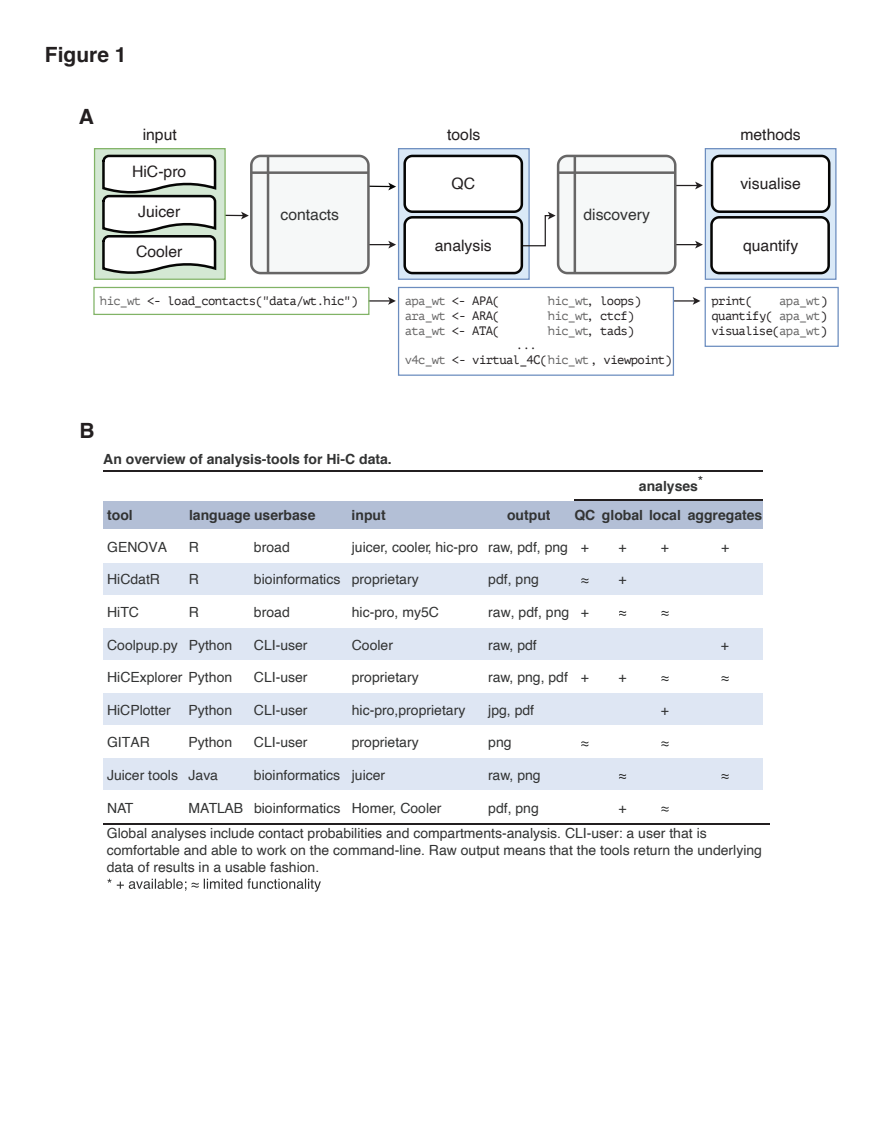
<style>
.page{position:relative;width:883px;height:1141px;background:#fff}
.page>*{position:absolute;margin:0;border:0;box-sizing:border-box;transform-origin:0 0}
.t1{font:21px "font 0000000025 bb 3961";color:#231f20}
.t2{font:15.75px "font 0000000025 bb 3961";color:#231f20}
.t3{font:15.75px "font 0000000025 bb 3961";color:#323333}
.t4{font:14px/25.7px "font 0000000025 bb 3961";color:#323333}
.t5{font:12.25px/14.7px "font 0000000025 bb 398 e";letter-spacing:-.045em;color:#231f20}
.t6{font:12.25px "font 0000000025 bb 398 e";letter-spacing:-.045em;color:#676666}
.s1{color:#676666}
.s2{color:#231f20}
</style>
<div class="page">
<hr style="left:215px;top:215px;width:30px;height:1px;background:#231f20">
<div style="left:399px;top:149px;width:130px;height:130px;background:#dae9f7"></div>
<div style="left:398px;top:148px;width:132px;height:132px;border:1px solid #6c8dbf"></div>
<div style="left:95px;top:149px;width:130px;height:130px;background:#d4e8d4"></div>
<div style="left:94px;top:148px;width:132px;height:132px;border:1px solid #81b366"></div>
<div style="left:705px;top:149px;width:131px;height:130px;background:#dae9f7"></div>
<div style="left:705px;top:148px;width:132px;height:132px;border:1px solid #6c8dbf"></div>
<svg style="left:241px;top:154px;width:155px;height:121px"></svg>
<hr style="left:251px;top:171px;width:117px;height:3px;background:#676666">
<hr style="left:267px;top:156px;width:2px;height:117px;background:#676666">
<svg style="left:710px;top:154px;width:121px;height:121px;background:#e0e1e1"></svg>
<svg style="left:102px;top:154px;width:115px;height:120px;background:#d1d4d1"></svg>
<svg style="left:403px;top:153px;width:300px;height:123px"></svg>
<svg style="left:107px;top:879px;width:214px;height:13px"></svg>
<div style="left:103px;top:563px;width:660px;height:32px;background:#dee6f3"></div>
<div style="left:103px;top:628px;width:660px;height:32px;background:#dee6f3"></div>
<div style="left:103px;top:693px;width:660px;height:32px;background:#dee6f3"></div>
<div style="left:103px;top:759px;width:660px;height:31px;background:#dee6f3"></div>
<div style="left:103px;top:501px;width:660px;height:28px;background:#b3bfd6"></div>
<hr style="left:731px;top:823px;width:38px;height:2px;background:#231f20">
<hr style="left:684px;top:823px;width:47px;height:2px;background:#231f20">
<hr style="left:656px;top:823px;width:28px;height:2px;background:#231f20">
<hr style="left:570px;top:823px;width:86px;height:2px;background:#231f20">
<hr style="left:434px;top:823px;width:136px;height:2px;background:#231f20">
<hr style="left:336px;top:823px;width:98px;height:2px;background:#231f20">
<hr style="left:251px;top:823px;width:85px;height:2px;background:#231f20">
<hr style="left:185px;top:823px;width:66px;height:2px;background:#231f20">
<hr style="left:103px;top:823px;width:82px;height:2px;background:#231f20">
<hr style="left:592px;top:470px;width:171px;height:2px;background:#231f20">
<hr style="left:570px;top:470px;width:86px;height:2px;background:#231f20">
<hr style="left:434px;top:470px;width:136px;height:2px;background:#231f20">
<hr style="left:336px;top:470px;width:98px;height:2px;background:#231f20">
<hr style="left:251px;top:470px;width:85px;height:2px;background:#231f20">
<hr style="left:185px;top:470px;width:66px;height:2px;background:#231f20">
<hr style="left:103px;top:470px;width:82px;height:2px;background:#231f20">
<hr style="left:574px;top:499px;width:189px;height:2px;background:#231f20">
<svg style="left:581px;top:578px;width:7px;height:5px"></svg>
<svg style="left:619px;top:611px;width:7px;height:5px"></svg>
<svg style="left:661px;top:611px;width:8px;height:5px"></svg>
<svg style="left:661px;top:676px;width:8px;height:5px"></svg>
<svg style="left:722px;top:676px;width:7px;height:5px"></svg>
<svg style="left:581px;top:741px;width:7px;height:5px"></svg>
<svg style="left:661px;top:741px;width:8px;height:5px"></svg>
<svg style="left:619px;top:774px;width:7px;height:5px"></svg>
<svg style="left:721px;top:774px;width:8px;height:5px"></svg>
<svg style="left:661px;top:807px;width:8px;height:5px"></svg>
<hr style="left:369px;top:300px;width:22px;height:2px;background:#231f20">
<svg style="left:388px;top:297px;width:8px;height:8px"></svg>
<div style="left:93px;top:287px;width:276px;height:28px;border:1px solid #81b366"></div>
<div style="left:705px;top:287px;width:134px;height:60px;border:1px solid #6c8dbf"></div>
<hr style="left:673px;top:300px;width:22px;height:2px;background:#231f20">
<svg style="left:693px;top:297px;width:7px;height:8px"></svg>
<div style="left:398px;top:287px;width:276px;height:89px;border:1px solid #6c8dbf"></div>
<h1 class="t1" style="left:45px;top:46px;width:83px">Figure 1</h1>
<h1 class="t1" style="left:79px;top:107px;width:17px">A</h1>
<p class="t2" style="left:143px;top:128px;width:36px">input</p>
<p class="t2" style="left:740px;top:128px;width:62px">methods</p>
<p class="t2" style="left:447px;top:128px;width:35px">tools</p>
<p class="t2" style="left:132px;top:165px;width:56px">HiC-pro</p>
<p class="t2" style="left:451px;top:177px;width:25px">QC</p>
<p class="t2" style="left:740px;top:177px;width:62px">visualise</p>
<p class="t2" style="left:138px;top:205px;width:44px">Juicer</p>
<p class="t2" style="left:136px;top:245px;width:48px">Cooler</p>
<p class="t2" style="left:435px;top:239px;width:58px">analysis</p>
<p class="t3" style="left:281px;top:207px;width:60px">contacts</p>
<p class="t3" style="left:583px;top:207px;width:68px">discovery</p>
<p class="t2" style="left:743px;top:239px;width:57px">quantify</p>
<p class="t5" style="left:100px;top:294px;width:260px"><span class="s1">hic_wt</span> &lt;- load_contacts("data/wt.hic")</p>
<p class="t6" style="left:405px;top:294px;width:97px">apa_wt <span class="s2">&lt;- APA(</span></p>
<p class="t5" style="left:548px;top:294px;width:95px"><span class="s1">hic_wt</span>, loops)</p>
<p class="t6" style="left:405px;top:309px;width:97px">ara_wt <span class="s2">&lt;- ARA(</span></p>
<p class="t6" style="left:548px;top:309px;width:88px">hic_wt<span class="s2">, ctcf)</span></p>
<p class="t6" style="left:405px;top:324px;width:97px">ata_wt <span class="s2">&lt;- ATA(</span></p>
<p class="t6" style="left:548px;top:324px;width:88px">hic_wt<span class="s2">, tads)</span></p>
<p class="t5" style="left:405px;top:338px;width:269px;text-indent:111px">...<br><span class="s1">v4c_wt</span> &lt;- virtual_4C(<span class="s1">hic_wt</span>, viewpoint)</p>
<h1 class="t1" style="left:79px;top:422px;width:17px">B</h1>
<p class="t4" style="left:103px;top:447px;width:290px">An overview of analysis-tools for Hi-C data.</p>
<p class="t5" style="left:712px;top:294px;width:43px">print(</p>
<p class="t5" style="left:711px;top:294px;width:118px;text-align:justify;text-indent:68px"><span class="s1">apa_wt</span>) quantify( <span class="s1">apa_wt</span>) visualise(<span class="s1">apa_wt</span>)</p>
<p class="t4" style="left:107px;top:503px;width:27px">tool</p>
<p class="t4" style="left:189px;top:503px;width:128px">language userbase</p>
<p class="t4" style="left:352px;top:503px;width:36px">input</p>
<p class="t4" style="left:507px;top:503px;width:45px">output</p>
<p class="t4" style="left:574px;top:472px;width:190px;line-height:29.2px;text-align:center">analyses*<br>QC global local aggregates</p>
<p class="t4" style="left:107px;top:535px;width:61px">GENOVA</p>
<p class="t4" style="left:189px;top:535px;width:12px">R</p>
<p class="t4" style="left:254px;top:535px;width:37px">broad</p>
<p class="t4" style="left:352px;top:535px;width:239px">juicer, cooler, hic-pro raw, pdf, png +</p>
<p class="t4" style="left:618px;top:535px;width:10px">+</p>
<p class="t4" style="left:661px;top:535px;width:10px">+</p>
<p class="t4" style="left:721px;top:535px;width:10px">+</p>
<p class="t4" style="left:107px;top:568px;width:54px">HiCdatR</p>
<p class="t4" style="left:189px;top:568px;width:12px">R</p>
<p class="t4" style="left:254px;top:568px;width:166px">bioinformatics proprietary</p>
<p class="t4" style="left:488px;top:568px;width:52px">pdf, png</p>
<p class="t4" style="left:618px;top:568px;width:10px">+</p>
<p class="t4" style="left:107px;top:600px;width:33px">HiTC</p>
<p class="t4" style="left:189px;top:600px;width:12px">R</p>
<p class="t4" style="left:254px;top:600px;width:37px">broad</p>
<p class="t4" style="left:352px;top:600px;width:89px">hic-pro, my5C</p>
<p class="t4" style="left:488px;top:600px;width:102px">raw, pdf, png +</p>
<p class="t4" style="left:107px;top:633px;width:127px">Coolpup.py Python</p>
<p class="t4" style="left:254px;top:633px;width:55px">CLI-user</p>
<p class="t4" style="left:352px;top:633px;width:43px">Cooler</p>
<p class="t4" style="left:488px;top:633px;width:50px">raw, pdf</p>
<p class="t4" style="left:721px;top:633px;width:10px">+</p>
<p class="t4" style="left:107px;top:666px;width:127px">HiCExplorer Python</p>
<p class="t4" style="left:254px;top:666px;width:55px">CLI-user</p>
<p class="t4" style="left:352px;top:666px;width:68px">proprietary</p>
<p class="t4" style="left:488px;top:666px;width:102px">raw, png, pdf +</p>
<p class="t4" style="left:618px;top:666px;width:10px">+</p>
<p class="t4" style="left:107px;top:698px;width:65px">HiCPlotter</p>
<p class="t4" style="left:189px;top:698px;width:45px">Python</p>
<p class="t4" style="left:254px;top:698px;width:55px">CLI-user</p>
<p class="t4" style="left:352px;top:698px;width:115px">hic-pro,proprietary</p>
<p class="t4" style="left:488px;top:698px;width:47px">jpg, pdf</p>
<p class="t4" style="left:661px;top:698px;width:10px">+</p>
<p class="t4" style="left:107px;top:731px;width:44px">GITAR</p>
<p class="t4" style="left:189px;top:731px;width:45px">Python</p>
<p class="t4" style="left:254px;top:731px;width:55px">CLI-user</p>
<p class="t4" style="left:352px;top:731px;width:68px">proprietary</p>
<p class="t4" style="left:488px;top:731px;width:25px">png</p>
<p class="t4" style="left:107px;top:763px;width:112px">Juicer tools Java</p>
<p class="t4" style="left:254px;top:763px;width:133px">bioinformatics juicer</p>
<p class="t4" style="left:488px;top:763px;width:54px">raw, png</p>
<p class="t4" style="left:107px;top:796px;width:28px">NAT</p>
<p class="t4" style="left:189px;top:796px;width:56px">MATLAB</p>
<p class="t4" style="left:352px;top:796px;width:91px">Homer, Cooler</p>
<p class="t4" style="left:488px;top:796px;width:52px">pdf, png</p>
<p class="t4" style="left:618px;top:796px;width:10px">+</p>
<p class="t4" style="left:107px;top:796px;width:601px;text-indent:147px">bioinformatics<br>Global analyses include contact probabilities and compartments-analysis. CLI-user: a user that is</p>
<p class="t4" style="left:107px;top:843px;width:657px;line-height:16.8px">comfortable and able to work on the command-line. Raw output means that the tools return the underlying data of results in a usable fashion.</p>
</div>
